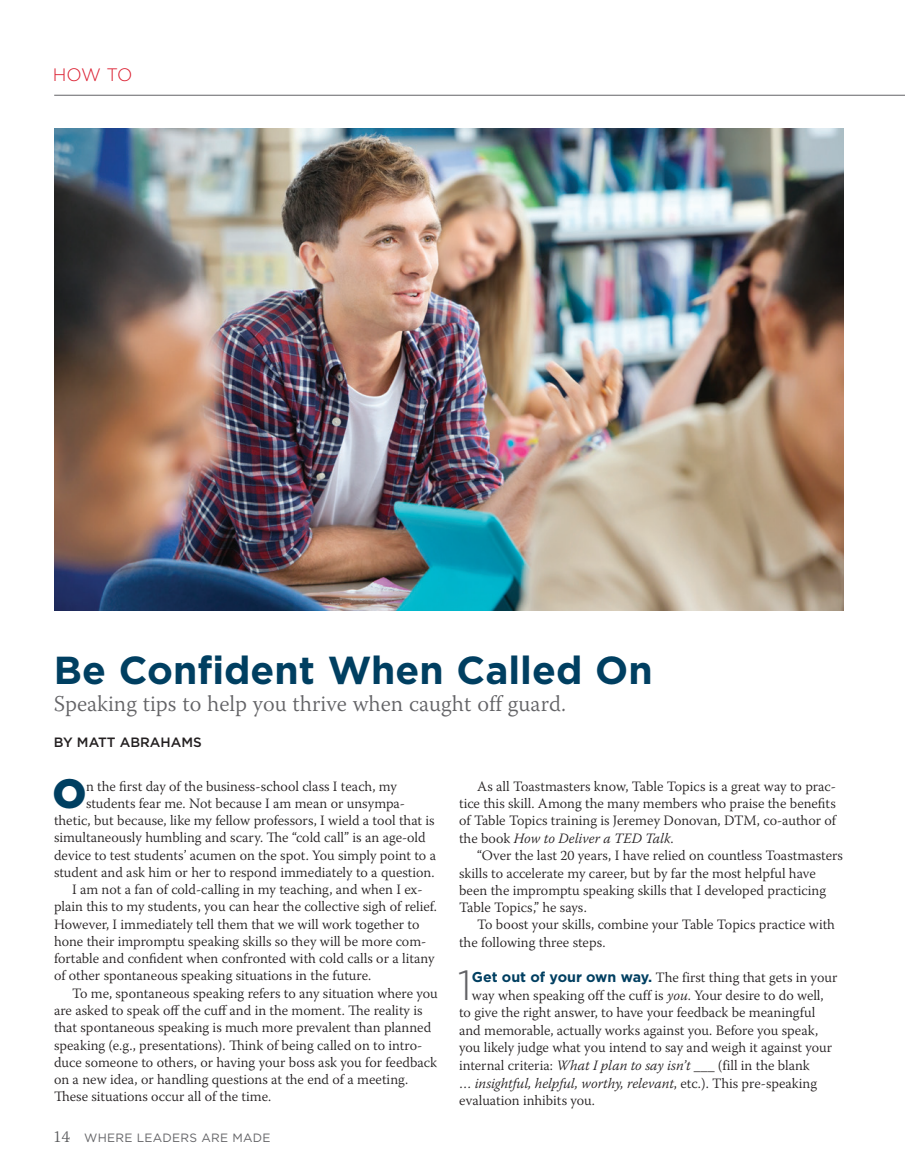
<style>
.page{position:relative;width:905px;height:1175px;background:#fff}
.page>*{position:absolute;margin:0;border:0;box-sizing:border-box;transform-origin:0 0}
.Drop_cap{font:300 42px "Gotham";color:#636366}
.Drop_cap-2{font:900 40.95px "Gotham";color:#003f61}
.Headline{font:700 39px "Gotham";color:#003f61}
.Deck{font:300 22.5px "Warnock Pro";color:#636366}
.kicker{font:300 18px "Gotham";color:#db1e30}
.body_copy{font:300 14.25px/17.2px "Warnock Pro";color:#231f20}
.Drop_cap-3{font:300 14.25px "Warnock Pro";color:#231f20}
.Drop_cap-4{font:italic 300 14.25px "Warnock Pro";color:#231f20}
.byline{font:500 13.5px "Gotham";color:#231f20}
.t1{font:12px "Gotham";letter-spacing:.02em;color:#636366}
.s1{font-family:"Warnock Pro";font-weight:300;font-size:16.5px;color:#57585a}
.s2{font-style:italic}
.s3{font-family:"Gotham";font-weight:700;color:#003f61}
.s4{font-style:normal}
</style>
<div class="page">
<hr style="left:54px;top:95px;width:850px;height:1px;background:#636366">
<img style="left:54px;top:128px;width:789px;height:483px">
<p class="kicker" style="left:53px;top:63px;width:81px">HOW TO</p>
<p class="Headline" style="left:54px;top:644px;width:600px">Be Confident When Called On</p>
<p class="Deck" style="left:54px;top:690px;width:513px">Speaking tips to help you thrive when caught off guard.</p>
<p class="byline" style="left:54px;top:733px;width:149px">BY MATT ABRAHAMS</p>
<p class="Drop_cap-2" style="left:52px;top:765px;width:36px">O</p>
<p class="Drop_cap-3" style="left:86px;top:777px;width:312px">n the first day of the business-school class I teach, my</p>
<p class="Drop_cap-3" style="left:86px;top:794px;width:320px">students fear me. Not because I am mean or unsympa-</p>
<p class="Drop_cap-3" style="left:54px;top:812px;width:382px">thetic, but because, like my fellow professors, I wield a tool that is</p>
<p class="Drop_cap-3" style="left:54px;top:829px;width:373px">simultaneously humbling and scary. The “cold call” is an age-old</p>
<p class="Drop_cap-3" style="left:54px;top:846px;width:383px">device to test students’ acumen on the spot. You simply point to a</p>
<p class="Drop_cap-3" style="left:54px;top:863px;width:382px">student and ask him or her to respond immediately to a question.</p>
<p class="body_copy" style="left:54px;top:880px;width:384px;text-indent:18px">I am not a fan of cold-calling in my teaching, and when I ex&shy;plain this to my students, you can hear the collective sigh of relief.<br>However, I immediately tell them that we will work together to hone their impromptu speaking skills so they will be more com&shy;fortable and confident when confronted with cold calls or a litany of other spontaneous speaking situations in the future.</p>
<p class="body_copy" style="left:54px;top:984px;width:385px;text-indent:18px">To me, spontaneous speaking refers to any situation where you are asked to speak off the cuff and in the moment. The reality is that spontaneous speaking is much more prevalent than planned speaking (e.g., presentations). Think of being called on to intro&shy;duce someone to others, or having your boss ask you for feedback on a new idea, or handling questions at the end of a meeting.<br>These situations occur all of the time.</p>
<p class="t1" style="left:53px;top:1129px;width:219px"><span class="s1">14</span> WHERE LEADERS ARE MADE</p>
<p class="body_copy" style="left:459px;top:777px;width:378px;text-align:justify;text-indent:18px">As all Toastmasters know, Table Topics is a great way to prac&shy;tice this skill. Among the many members who praise the benefits of Table Topics training is Jeremey Donovan, DTM, co-author of the book <span class="s2">How to Deliver a TED Talk</span>.</p>
<p class="body_copy" style="left:459px;top:847px;width:385px;text-indent:18px">“Over the last 20 years, I have relied on countless Toastmasters skills to accelerate my career, but by far the most helpful have been the impromptu speaking skills that I developed practicing Table Topics,” he says.</p>
<p class="body_copy" style="left:459px;top:916px;width:377px;text-indent:18px">To boost your skills, combine your Table Topics practice with the following three steps.</p>
<p class="Drop_cap" style="left:458px;top:958px;width:16px">1</p>
<p class="Drop_cap-3" style="left:472px;top:968px;width:367px"><span class="s3">Get out of your own way.</span> The first thing that gets in your</p>
<p class="Drop_cap-3" style="left:472px;top:986px;width:353px">way when speaking off the cuff is <span class="s2">you</span>. Your desire to do well,</p>
<p class="Drop_cap-3" style="left:459px;top:1004px;width:358px">to give the right answer, to have your feedback be meaningful</p>
<p class="Drop_cap-3" style="left:459px;top:1021px;width:361px">and memorable, actually works against you. Before you speak,</p>
<p class="Drop_cap-3" style="left:459px;top:1038px;width:374px">you likely judge what you intend to say and weigh it against your</p>
<p class="Drop_cap-3" style="left:459px;top:1056px;width:352px">internal criteria: <span class="s2">What I plan to say isn’t</span> ___ (fill in the blank</p>
<p class="Drop_cap-4" style="left:459px;top:1074px;width:359px"><span class="s4">…</span> insightful, helpful, worthy, relevant<span class="s4">, etc.). This pre-speaking</span></p>
<p class="Drop_cap-3" style="left:459px;top:1091px;width:137px">evaluation inhibits you.</p>
</div>
